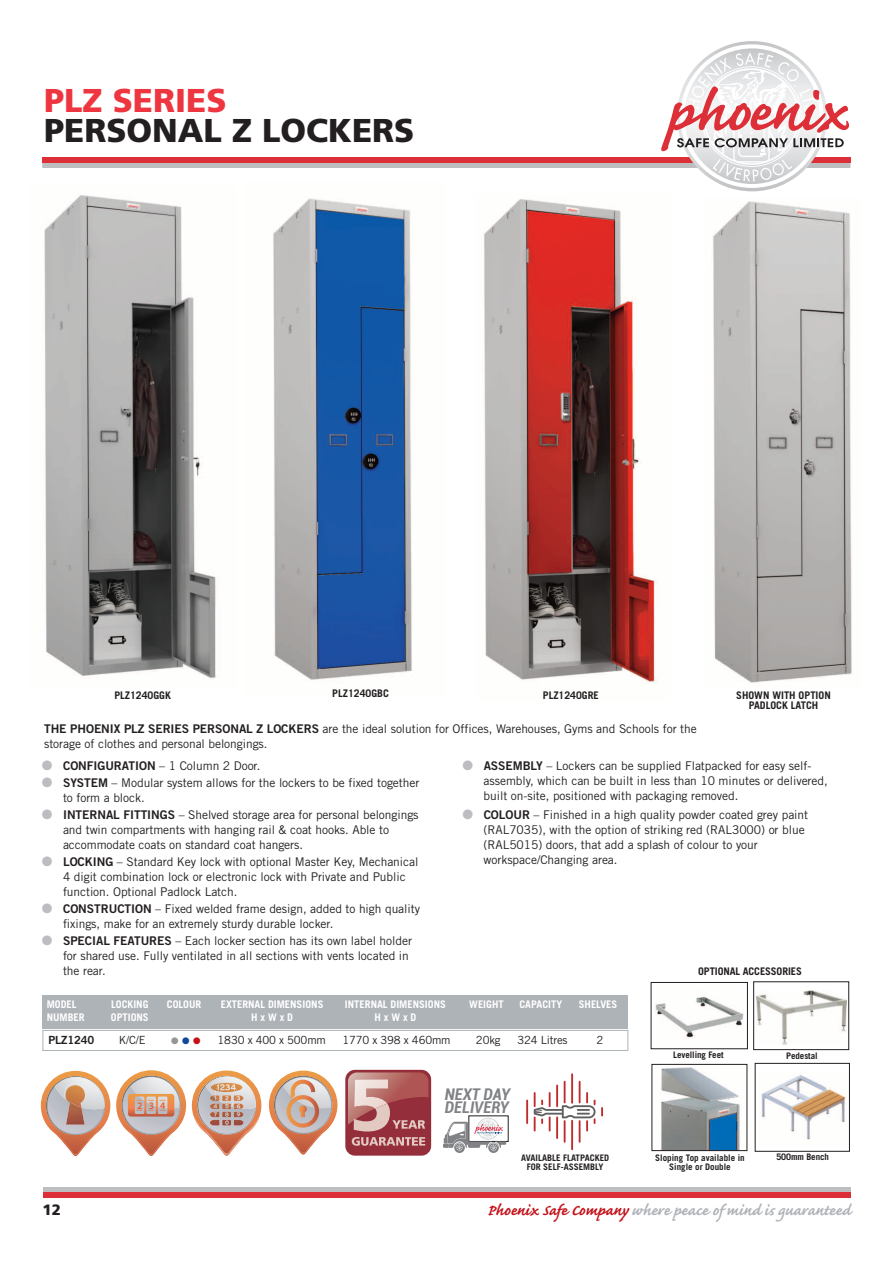
<style>
.page{position:relative;width:893px;height:1263px;background:#fff}
.page>*{position:absolute;margin:0;border:0;box-sizing:border-box;transform-origin:0 0}
.t1{font:900 33px "Frutiger";color:#231f20}
.t2{font:900 33px "Frutiger";color:#ee3640}
.t3{font:700 19.5px "Caflisch Script";color:#aeb3b8}
.t4{font:italic 700 condensed 16.35px/12.6px "Roboto";color:#808285}
.t5{font:900 15px "Frutiger";color:#231f20}
.t6{font:12px/15px "Trade Gothic";letter-spacing:-.005em;color:#231f20}
.t7{font:11.25px "Trade Gothic";letter-spacing:-.015em;color:#231f20}
.t8{font:11.25px "Trade Gothic Bold Two";letter-spacing:-.015em;color:#231f20}
.t9{font:700 10.5px "Trade Gothic";color:#fff}
.t10{font:700 10.5px "Trade Gothic";color:#231f20}
.t11{font:600 9.9px "Myriad Pro";color:#f15921}
.t12{font:700 9px/9px "Trade Gothic";color:#231f20;text-align:center}
.s1{font-family:"Trade Gothic Bold Two"}
.s2{color:#bcbdc0}
.s3{font-family:"Lato";font-weight:700;font-size:13.5px;color:#939598}
.s4{font-family:"Lato";font-weight:700;font-size:13.5px;color:#0f499d}
.s5{font-family:"Lato";font-weight:700;font-size:13.5px;color:#c4121a}
.s6{color:#c4121a}
</style>
<div class="page">
<div style="left:43px;top:1187px;width:807px;height:5px;background:#bdbebf"></div>
<div style="left:43px;top:1192px;width:807px;height:5px;background:#dd2f37"></div>
<svg style="left:42px;top:41px;width:808px;height:150px"></svg>
<div style="left:43px;top:1030px;width:585px;height:21px;border:1px solid #aeb3b8"></div>
<div style="left:43px;top:995px;width:585px;height:33px;background:#aeb3b8"></div>
<svg style="left:443px;top:1118px;width:63px;height:35px"></svg>
<img style="left:42px;top:185px;width:195px;height:494px">
<img style="left:245px;top:181px;width:199px;height:501px">
<img style="left:484px;top:199px;width:174px;height:484px">
<img style="left:712px;top:201px;width:140px;height:482px">
<svg style="left:345px;top:1069px;width:87px;height:87px"></svg>
<div style="left:345px;top:1070px;width:86px;height:85px;background:#952e3b;border-radius:10px"></div>
<svg style="left:348px;top:1072px;width:80px;height:59px"></svg>
<svg style="left:352px;top:1137px;width:73px;height:9px"></svg>
<svg style="left:192px;top:1070px;width:69px;height:86px"></svg>
<img style="left:237px;top:1083px;width:5px;height:8px">
<img style="left:211px;top:1083px;width:4px;height:8px">
<img style="left:215px;top:1083px;width:22px;height:24px">
<svg style="left:41px;top:1071px;width:69px;height:86px"></svg>
<img style="left:66px;top:1107px;width:19px;height:17px">
<img style="left:65px;top:1085px;width:23px;height:22px">
<svg style="left:116px;top:1070px;width:70px;height:86px"></svg>
<svg style="left:269px;top:1070px;width:68px;height:85px"></svg>
<img style="left:655px;top:996px;width:89px;height:42px">
<div style="left:651px;top:982px;width:97px;height:67px;border:1px solid #231f20"></div>
<img style="left:756px;top:991px;width:90px;height:53px">
<div style="left:753px;top:981px;width:96px;height:69px;border:1px solid #231f20"></div>
<img style="left:761px;top:1074px;width:85px;height:66px">
<div style="left:755px;top:1063px;width:95px;height:88px;border:1px solid #231f20"></div>
<img style="left:661px;top:1067px;width:80px;height:82px">
<div style="left:652px;top:1064px;width:95px;height:87px;border:1px solid #231f20"></div>
<hr style="left:564px;top:1120px;width:2px;height:23px;background:#be2c2c">
<hr style="left:564px;top:1081px;width:2px;height:22px;background:#be2c2c">
<hr style="left:571px;top:1120px;width:2px;height:30px;background:#be2c2c">
<hr style="left:571px;top:1073px;width:2px;height:31px;background:#be2c2c">
<hr style="left:579px;top:1120px;width:2px;height:23px;background:#be2c2c">
<hr style="left:579px;top:1081px;width:2px;height:22px;background:#be2c2c">
<svg style="left:601px;top:1107px;width:2px;height:9px"></svg>
<hr style="left:556px;top:1116px;width:2px;height:23px;background:#be2c2c">
<hr style="left:556px;top:1084px;width:2px;height:23px;background:#be2c2c">
<hr style="left:526px;top:1099px;width:2px;height:25px;background:#be2c2c">
<svg style="left:534px;top:1092px;width:61px;height:39px"></svg>
<p class="t2" style="left:44px;top:87px;width:184px">PLZ SERIES</p>
<p class="t1" style="left:44px;top:117px;width:372px">PERSONAL Z LOCKERS</p>
<p class="t10" style="left:114px;top:691px;width:58px">PLZ1240GGK</p>
<p class="t10" style="left:332px;top:690px;width:58px">PLZ1240GBC</p>
<p class="t10" style="left:543px;top:691px;width:58px">PLZ1240GRE</p>
<p class="t6" style="left:44px;top:722px;width:654px"><span class="s1">THE PHOENIX PLZ SERIES PERSONAL Z LOCKERS</span> are the ideal solution for Offices, Warehouses, Gyms and Schools for the storage of clothes and personal belongings.</p>
<p class="t10" style="left:736px;top:691px;width:96px">SHOWN WITH OPTION</p>
<p class="t10" style="left:749px;top:701px;width:71px">PADLOCK LATCH</p>
<p class="t6" style="left:42px;top:759px;width:220px"><span class="s2">●</span> <span class="s1">CONFIGURATION</span> – 1 Column 2 Door.</p>
<p class="t6" style="left:63px;top:776px;width:358px;text-indent:-21px"><span class="s2">●</span> <span class="s1">SYSTEM</span> – Modular system allows for the lockers to be fixed together to form a block.</p>
<p class="t6" style="left:63px;top:808px;width:357px;text-indent:-21px"><span class="s2">●</span> <span class="s1">INTERNAL FITTINGS</span> – Shelved storage area for personal belongings and twin compartments with hanging rail &amp; coat hooks. Able to accommodate coats on standard coat hangers.</p>
<p class="t6" style="left:63px;top:855px;width:357px;text-indent:-21px"><span class="s2">●</span> <span class="s1">LOCKING</span> – Standard Key lock with optional Master Key, Mechanical<br>4 digit combination lock or electronic lock with Private and Public function. Optional Padlock Latch.</p>
<p class="t6" style="left:63px;top:902px;width:359px;text-indent:-21px"><span class="s2">●</span> <span class="s1">CONSTRUCTION</span> – Fixed welded frame design, added to high quality fixings, make for an extremely sturdy durable locker.</p>
<p class="t6" style="left:63px;top:935px;width:350px;text-indent:-21px"><span class="s2">●</span> <span class="s1">SPECIAL FEATURES</span> – Each locker section has its own label holder for shared use. Fully ventilated in all sections with vents located in the rear.</p>
<p class="t6" style="left:484px;top:759px;width:346px;text-indent:-21px"><span class="s2">●</span> <span class="s1">ASSEMBLY</span> – Lockers can be supplied Flatpacked for easy self&shy;assembly, which can be built in less than 10 minutes or delivered, built on-site, positioned with packaging removed.</p>
<p class="t6" style="left:484px;top:808px;width:326px;text-indent:-21px"><span class="s2">●</span> <span class="s1">COLOUR</span> – Finished in a high quality powder coated grey paint (RAL7035), with the option of striking red (RAL3000) or blue (RAL5015) doors, that add a splash of colour to your workspace/Changing area.</p>
<p class="t10" style="left:698px;top:967px;width:105px">OPTIONAL ACCESSORIES</p>
<p class="t9" style="left:47px;top:1000px;width:31px">MODEL</p>
<p class="t9" style="left:111px;top:1000px;width:39px">LOCKING</p>
<p class="t9" style="left:167px;top:1000px;width:36px">COLOUR</p>
<p class="t9" style="left:221px;top:1000px;width:104px">EXTERNAL DIMENSIONS</p>
<p class="t9" style="left:345px;top:1000px;width:102px">INTERNAL DIMENSIONS</p>
<p class="t9" style="left:469px;top:1000px;width:36px">WEIGHT</p>
<p class="t9" style="left:519px;top:1000px;width:44px">CAPACITY</p>
<p class="t9" style="left:579px;top:1000px;width:40px">SHELVES</p>
<p class="t9" style="left:47px;top:1013px;width:39px">NUMBER</p>
<p class="t9" style="left:111px;top:1013px;width:39px">OPTIONS</p>
<p class="t9" style="left:251px;top:1013px;width:43px">H x W x D</p>
<p class="t9" style="left:374px;top:1013px;width:44px">H x W x D</p>
<p class="t8" style="left:49px;top:1035px;width:47px">PLZ1240</p>
<p class="t7" style="left:119px;top:1035px;width:28px">K/C/E</p>
<p class="t7" style="left:171px;top:1035px;width:157px"><span class="s3">●</span> <span class="s4">●</span> <span class="s5">●</span> 1830 x 400 x 500mm</p>
<p class="t7" style="left:342px;top:1035px;width:110px">1770 x 398 x 460mm</p>
<p class="t7" style="left:476px;top:1035px;width:26px">20kg</p>
<p class="t7" style="left:517px;top:1035px;width:52px">324 Litres</p>
<p class="t7" style="left:596px;top:1035px;width:8px">2</p>
<p class="t11" style="left:137px;top:1099px;width:30px">2 3 4</p>
<p class="t4" style="left:445px;top:1090px;width:67px">NEXT DAY<br>DELIVERY</p>
<p class="t12" style="left:521px;top:1154px;width:90px">AVAILABLE FLATPACKED<br>FOR SELF-ASSEMBLY</p>
<p class="t12" style="left:673px;top:1051px;width:52px">Levelling Feet</p>
<p class="t12" style="left:786px;top:1051px;width:33px">Pedestal</p>
<p class="t12" style="left:655px;top:1154px;width:91px">Sloping Top available in<br>Single or Double</p>
<p class="t12" style="left:776px;top:1153px;width:54px">500mm Bench</p>
<p class="t5" style="left:43px;top:1204px;width:20px">12</p>
<p class="t3" style="left:487px;top:1203px;width:365px"><span class="s6">Phoenix Safe Company</span> where peace of mind is guaranteed</p>
</div>
